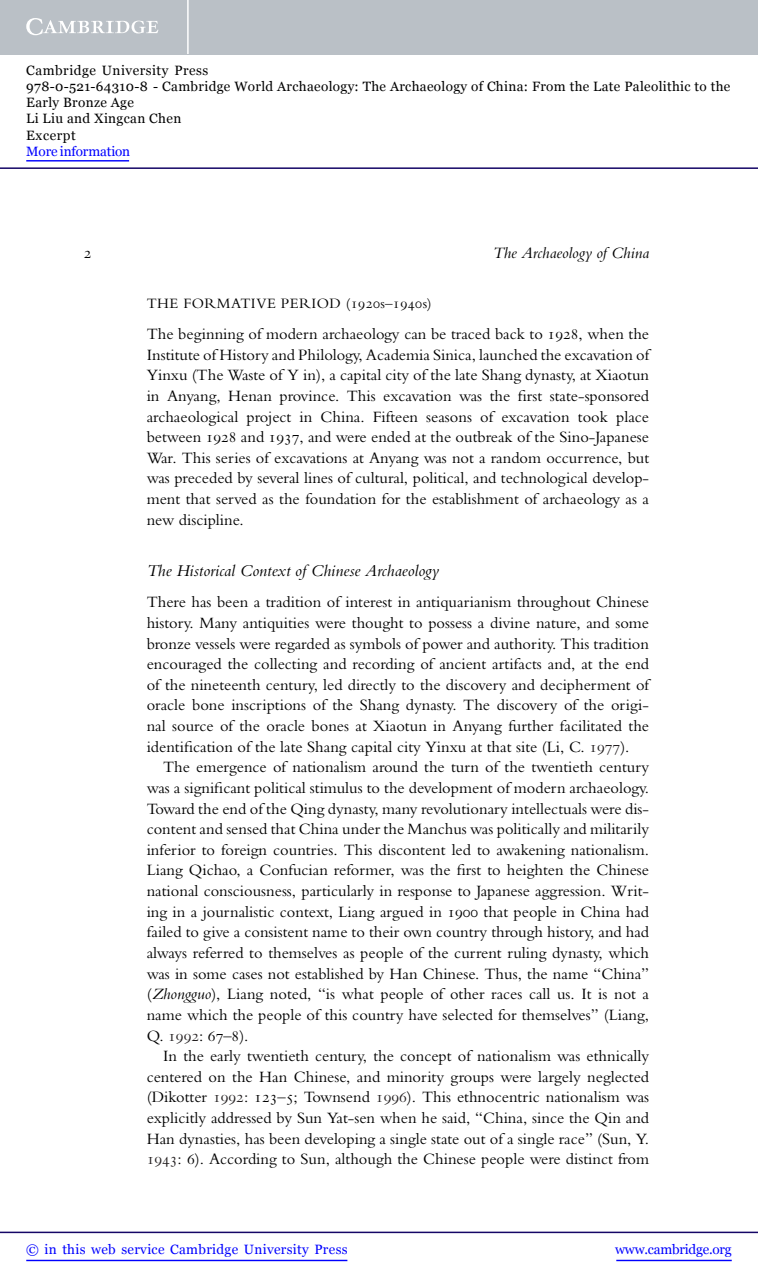
<style>
.page{position:relative;width:758px;height:1283px;background:#fff}
.page>*{position:absolute;margin:0;border:0;box-sizing:border-box;transform-origin:0 0}
.t1{font:17.25px "Bembo Italic Os F";color:#000}
.t2{font:16.5px/20.5px "Bembo";color:#000;text-align:justify}
.t3{font:16.5px "Bembo Italic Os F";color:#000}
.t4{font:16.5px "Bembo SC";color:#000}
.t5{font:15px "Bembo";letter-spacing:.03em;color:#000}
.t6{font:13.5px/16.2px "Georgia";letter-spacing:.025em;color:#000}
.t7{font:13.5px "Georgia";letter-spacing:.025em;color:#00f}
.t8{font:13.5px "Georgia";letter-spacing:-.015em;color:#00f}
.t9{font:13.5px "Georgia";letter-spacing:-.01em;color:#00f}
.s1{font-family:"Bembo SC"}
.s2{font-family:"Bembo SC";color:#231f20}
.s3{font-family:"Bembo Italic Os F"}
</style>
<div class="page">
<div style="left:0;top:0;width:757px;height:54px;background:#bac0c6"></div>
<svg style="left:26px;top:18px;width:132px;height:17px"></svg>
<hr style="left:187px;top:0;width:2px;height:54px;background:#fff">
<hr style="left:0;top:167px;width:757px;height:2px;background:#150666">
<hr style="left:616px;top:1259px;width:115px;height:2px;background:#00f">
<hr style="left:0;top:1231px;width:757px;height:2px;background:#150666">
<hr style="left:26px;top:1259px;width:321px;height:2px;background:#00f">
<hr style="left:26px;top:160px;width:103px;height:1px;background:#00f">
<p class="t6" style="left:26px;top:62px;width:705px">Cambridge University Press<br>978-0-521-64310-8 - Cambridge World Archaeology: The Archaeology of China: From the Late Paleolithic to the Early Bronze Age<br>Li Liu and Xingcan Chen<br>Excerpt</p>
<p class="t9" style="left:26px;top:143px;width:105px">More information</p>
<p class="t4" style="left:84px;top:247px;width:9px">2</p>
<p class="t3" style="left:493px;top:247px;width:158px">The Archaeology of China</p>
<p class="t5" style="left:147px;top:298px;width:286px">THE FORMATIVE PERIOD (<span class="s1">1920</span>s–<span class="s1">1940</span>s)</p>
<p class="t2" style="left:147px;top:325px;width:504px">The beginning of modern archaeology can be traced back to <span class="s1">1928</span>, when the Institute of History and Philology, Academia Sinica, launched the excavation of Yinxu (The Waste of Y in), a capital city of the late Shang dynasty, at Xiaotun in Anyang, Henan province. This excavation was the first state-sponsored archaeological project in China. Fifteen seasons of excavation took place between <span class="s1">1928</span> and <span class="s1">1937</span>, and were ended at the outbreak of the Sino-Japanese War. This series of excavations at Anyang was not a random occurrence, but was preceded by several lines of cultural, political, and technological develop&shy;ment that served as the foundation for the establishment of archaeology as a new discipline.</p>
<p class="t1" style="left:147px;top:564px;width:293px">The Historical Context of Chinese Archaeology</p>
<p class="t2" style="left:147px;top:593px;width:504px">There has been a tradition of interest in antiquarianism throughout Chinese history. Many antiquities were thought to possess a divine nature, and some bronze vessels were regarded as symbols of power and authority. This tradition encouraged the collecting and recording of ancient artifacts and, at the end of the nineteenth century, led directly to the discovery and decipherment of oracle bone inscriptions of the Shang dynasty. The discovery of the origi&shy;nal source of the oracle bones at Xiaotun in Anyang further facilitated the identification of the late Shang capital city Yinxu at that site (Li, C. <span class="s2">1977</span>).</p>
<p class="t2" style="left:147px;top:758px;width:504px;text-indent:16px">The emergence of nationalism around the turn of the twentieth century was a significant political stimulus to the development of modern archaeology.<br>Toward the end of the Qing dynasty, many revolutionary intellectuals were dis&shy;content and sensed that China under the Manchus was politically and militarily inferior to foreign countries. This discontent led to awakening nationalism.<br>Liang Qichao, a Confucian reformer, was the first to heighten the Chinese national consciousness, particularly in response to Japanese aggression. Writ&shy;ing in a journalistic context, Liang argued in <span class="s1">1900</span> that people in China had failed to give a consistent name to their own country through history, and had always referred to themselves as people of the current ruling dynasty, which was in some cases not established by Han Chinese. Thus, the name “China” (<span class="s3">Zhongguo</span>), Liang noted, “is what people of other races call us. It is not a name which the people of this country have selected for themselves” (Liang, Q. <span class="s2">1992</span>: <span class="s1">67</span>–<span class="s1">8</span>).</p>
<p class="t2" style="left:147px;top:1047px;width:504px;text-indent:16px">In the early twentieth century, the concept of nationalism was ethnically centered on the Han Chinese, and minority groups were largely neglected (Dikotter <span class="s2">1992</span>: <span class="s1">123</span>–<span class="s1">5</span>; Townsend <span class="s2">1996</span>). This ethnocentric nationalism was explicitly addressed by Sun Yat-sen when he said, “China, since the Qin and Han dynasties, has been developing a single state out of a single race” (Sun, Y.<br><span class="s2">1943</span>: <span class="s1">6</span>). According to Sun, although the Chinese people were distinct from</p>
<p class="t7" style="left:26px;top:1242px;width:323px">© in this web service Cambridge University Press</p>
<p class="t8" style="left:615px;top:1242px;width:118px">www.cambridge.org</p>
</div>
